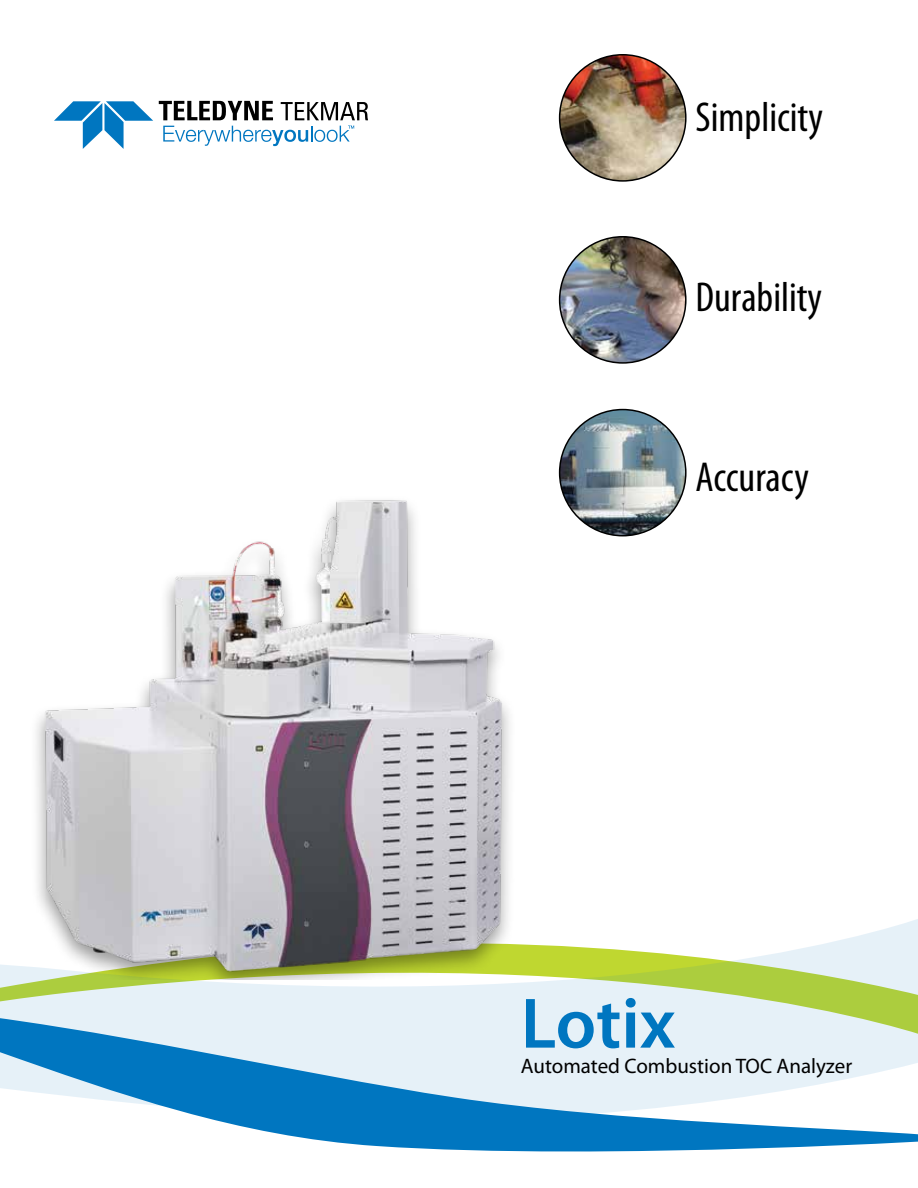
<style>
.page{position:relative;width:918px;height:1188px;background:#fff}
.page>*{position:absolute;margin:0;border:0;box-sizing:border-box;transform-origin:0 0}
.t1{font:600 72px "Myriad Pro";color:#0076c0}
.t2{font:condensed 42px "Myriad Pro";color:#000}
.t3{font:21px "Myriad Pro";color:#000}
</style>
<div class="page">
<img style="left:560px;top:410px;width:126px;height:126px;border-radius:63px">
<img style="left:560px;top:237px;width:126px;height:126px;border-radius:63px">
<svg style="left:250px;top:1128px;width:668px;height:24px;fill:#0076c0"></svg>
<svg style="left:0;top:919px;width:918px;height:209px;fill:#e6f1f8"></svg>
<img style="left:12px;top:500px;width:517px;height:480px">
<img style="left:560px;top:55px;width:126px;height:126px;border-radius:63px">
<svg style="left:159px;top:101px;width:114px;height:19px"></svg>
<svg style="left:281px;top:102px;width:87px;height:18px"></svg>
<svg style="left:163px;top:126px;width:191px;height:20px"></svg>
<svg style="left:54px;top:101px;width:99px;height:48px"></svg>
<h2 class="t2" style="left:696px;top:92px;width:129px">Simplicity</h2>
<h2 class="t2" style="left:696px;top:272px;width:128px">Durability</h2>
<h2 class="t2" style="left:696px;top:452px;width:115px">Accuracy</h2>
<h1 class="t1" style="left:521px;top:978px;width:156px">Lotix</h1>
<p class="t3" style="left:521px;top:1053px;width:333px">Automated Combustion TOC Analyzer</p>
</div>
